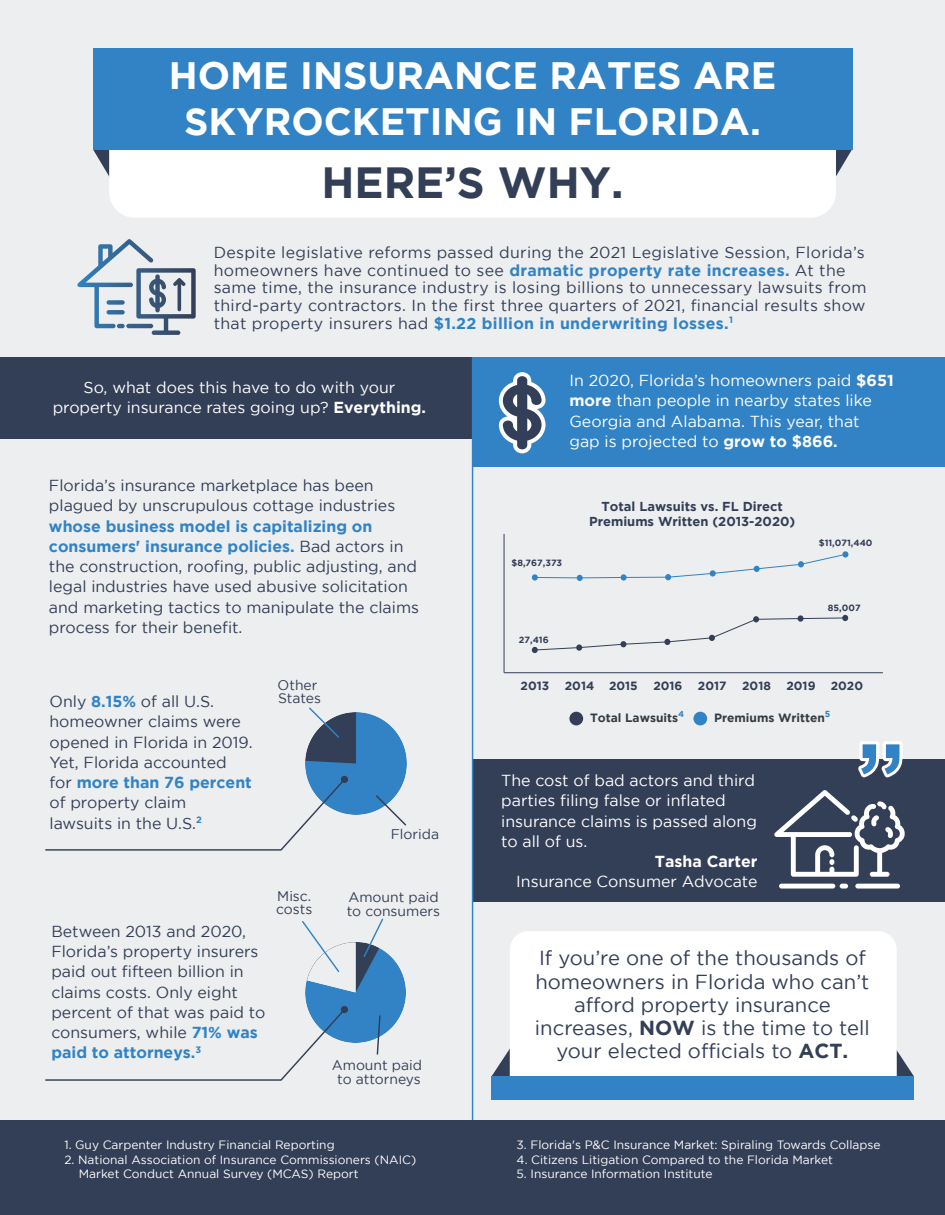
<style>
.page{position:relative;width:945px;height:1215px;background:#edeeef}
.page>*{position:absolute;margin:0;border:0;box-sizing:border-box;transform-origin:0 0}
.t1{font:700 43.65px "Gotham";color:#333e57}
.t2{font:700 38.1px/45.8px "Gotham";color:#fff;text-align:center}
.t3{font:20.25px/23.1px "Gotham";color:#333e57;text-align:center}
.t4{font:15.9px/20.2px "Gotham";color:#323e57}
.t5{font:15.9px/17.7px "Gotham";letter-spacing:.02em;color:#323e57}
.t6{font:15.9px/20.2px "Gotham";color:#fff}
.t7{font:700 15.9px "Gotham";color:#fff}
.t8{font:13.95px/13.5px "Gotham";color:#323e57}
.t9{font:700 12.9px/15px "Gotham";color:#323e57;text-align:center}
.t10{font:12px/14.2px "Gotham";color:#fff}
.t11{font:700 12px "Gotham";color:#323e57}
.t12{font:700 12px "Gotham";color:#323c42}
.t13{font:700 9px "Gotham";color:#323e57}
.s1{font-weight:700;color:#3183c5}
.s2{font-weight:700}
</style>
<div class="page">
<svg style="left:897px;top:1051px;width:17px;height:25px"></svg>
<svg style="left:492px;top:1048px;width:18px;height:28px"></svg>
<div style="left:510px;top:931px;width:387px;height:167px;background:#fff;border-radius:19px"></div>
<div style="left:0;top:357px;width:473px;height:82px;background:#333e57"></div>
<svg style="left:93px;top:149px;width:16px;height:27px"></svg>
<svg style="left:836px;top:149px;width:16px;height:27px"></svg>
<div style="left:109px;top:53px;width:727px;height:165px;background:#fff;border-radius:25px"></div>
<div style="left:93px;top:48px;width:759px;height:101px;background:#3183c5"></div>
<img style="left:305px;top:713px;width:101px;height:101px">
<svg style="left:308px;top:707px;width:33px;height:32px"></svg>
<svg style="left:375px;top:794px;width:32px;height:32px"></svg>
<div style="left:473px;top:759px;width:472px;height:143px;background:#333e57"></div>
<div style="left:473px;top:357px;width:472px;height:110px;background:#3183c5"></div>
<svg style="left:774px;top:790px;width:131px;height:87px"></svg>
<div style="left:779px;top:884px;width:56px;height:5px;background:#fff;border-radius:2px"></div>
<div style="left:840px;top:884px;width:8px;height:5px;background:#fff;border-radius:2px"></div>
<div style="left:855px;top:884px;width:45px;height:5px;background:#fff;border-radius:2px"></div>
<svg style="left:858px;top:741px;width:45px;height:36px"></svg>
<svg style="left:499px;top:372px;width:47px;height:81px"></svg>
<div style="left:569px;top:712px;width:14px;height:13px;background:#333e57;border-radius:50%"></div>
<div style="left:693px;top:712px;width:14px;height:13px;background:#3183c5;border-radius:7px"></div>
<div style="left:532px;top:574px;width:6px;height:7px;background:#3183c5;border-radius:50%"></div>
<svg style="left:532px;top:615px;width:316px;height:38px"></svg>
<svg style="left:534px;top:553px;width:313px;height:28px"></svg>
<hr style="left:504px;top:534px;width:1px;height:139px;background:#333e57">
<hr style="left:504px;top:672px;width:379px;height:1px;background:#333e57">
<svg style="left:77px;top:239px;width:119px;height:96px"></svg>
<hr style="left:472px;top:357px;width:1px;height:771px;background:#3183c5">
<svg style="left:45px;top:775px;width:304px;height:76px"></svg>
<img style="left:305px;top:943px;width:101px;height:100px">
<svg style="left:45px;top:1005px;width:304px;height:76px"></svg>
<svg style="left:302px;top:921px;width:39px;height:52px"></svg>
<svg style="left:376px;top:1014px;width:5px;height:41px"></svg>
<svg style="left:362px;top:918px;width:22px;height:40px"></svg>
<div style="left:492px;top:1076px;width:422px;height:24px;background:#3183c5"></div>
<div style="left:0;top:1120px;width:945px;height:95px;background:#333e57"></div>
<h2 class="t2" style="left:169px;top:52px;width:609px">HOME INSURANCE RATES ARE<br>SKYROCKETING IN FLORIDA.</h2>
<h1 class="t1" style="left:321px;top:158px;width:304px">HERE’S WHY.</h1>
<p class="t5" style="left:214px;top:243px;width:654px">Despite legislative reforms passed during the 2021 Legislative Session, Florida’s homeowners have continued to see <span class="s1">dramatic property rate increases.</span> At the same time, the insurance industry is losing billions to unnecessary lawsuits from third-party contractors. In the first three quarters of 2021, financial results show that property insurers had <span class="s1">$1.22 billion in underwriting losses.</span><sup>1</sup></p>
<p class="t6" style="left:53px;top:377px;width:375px;text-align:center">So, what does this have to do with your property insurance rates going up? <span class="s2">Everything.</span></p>
<p class="t4" style="left:49px;top:475px;width:348px">Florida’s insurance marketplace has been plagued by unscrupulous cottage industries</p>
<p class="t4" style="left:49px;top:516px;width:372px"><span class="s1">whose business model is capitalizing on consumers' insurance policies.</span> Bad actors in the construction, roofing, public adjusting, and legal industries have used abusive solicitation and marketing tactics to manipulate the claims process for their benefit.</p>
<p class="t4" style="left:49px;top:691px;width:205px">Only <span class="s1">8.15%</span> of all U.S. homeowner claims were opened in Florida in 2019.<br>Yet, Florida accounted for <span class="s1">more than 76 percent </span>of property claim lawsuits in the U.S.<sup>2</sup></p>
<p class="t8" style="left:278px;top:678px;width:45px">Other<br>States</p>
<p class="t8" style="left:391px;top:828px;width:50px">Florida</p>
<p class="t4" style="left:51px;top:921px;width:216px">Between 2013 and 2020,<br>Florida’s property insurers paid out fifteen billion in claims costs. Only eight percent of that was paid to consumers, while <span class="s1">71% was paid to attorneys.</span><sup>3</sup></p>
<p class="t8" style="left:276px;top:889px;width:38px">Misc. costs</p>
<p class="t8" style="left:347px;top:890px;width:95px">Amount paid to consumers</p>
<p class="t8" style="left:332px;top:1058px;width:92px;text-align:center">Amount paid to attorneys</p>
<p class="t10" style="left:64px;top:1138px;width:272px">1. Guy Carpenter Industry Financial Reporting</p>
<p class="t10" style="left:79px;top:1152px;width:339px;text-indent:-14px">2. National Association of Insurance Commissioners (NAIC)<br>Market Conduct Annual Survey (MCAS) Report</p>
<p class="t6" style="left:570px;top:370px;width:326px">In 2020, Florida’s homeowners paid <span class="s2">$651 more</span> than people in nearby states like Georgia and Alabama. This year, that gap is projected to <span class="s2">grow to $866.</span></p>
<p class="t13" style="left:512px;top:558px;width:52px">$8,767,373</p>
<p class="t13" style="left:519px;top:635px;width:31px">27,416</p>
<p class="t9" style="left:589px;top:498px;width:208px">Total Lawsuits vs. FL Direct<br>Premiums Written (2013-2020)</p>
<p class="t13" style="left:819px;top:538px;width:55px">$11,071,440</p>
<p class="t13" style="left:828px;top:603px;width:34px">85,007</p>
<p class="t11" style="left:521px;top:679px;width:30px">2013</p>
<p class="t11" style="left:565px;top:679px;width:74px">2014 2015</p>
<p class="t11" style="left:653px;top:679px;width:31px">2016</p>
<p class="t11" style="left:698px;top:679px;width:30px">2017</p>
<p class="t11" style="left:742px;top:679px;width:30px">2018</p>
<p class="t11" style="left:786px;top:679px;width:31px">2019</p>
<p class="t11" style="left:831px;top:679px;width:34px">2020</p>
<p class="t12" style="left:590px;top:711px;width:96px">Total Lawsuits<sup>4</sup></p>
<p class="t12" style="left:714px;top:711px;width:118px">Premiums Written<sup>5</sup></p>
<p class="t6" style="left:501px;top:770px;width:257px">The cost of bad actors and third parties filing false or inflated insurance claims is passed along to all of us.</p>
<p class="t7" style="left:655px;top:852px;width:104px">Tasha Carter</p>
<p class="t6" style="left:516px;top:871px;width:243px">Insurance Consumer Advocate</p>
<p class="t3" style="left:535px;top:946px;width:336px">If you’re one of the thousands of homeowners in Florida who can’t afford property insurance increases, <span class="s2">NOW</span> is the time to tell your elected officials to <span class="s2">ACT.</span></p>
<p class="t10" style="left:517px;top:1138px;width:365px">3. Florida's P&amp;C Insurance Market: Spiraling Towards Collapse</p>
<p class="t10" style="left:517px;top:1152px;width:318px">4. Citizens Litigation Compared to the Florida Market</p>
<p class="t10" style="left:517px;top:1166px;width:197px">5. Insurance Information Institute</p>
</div>
